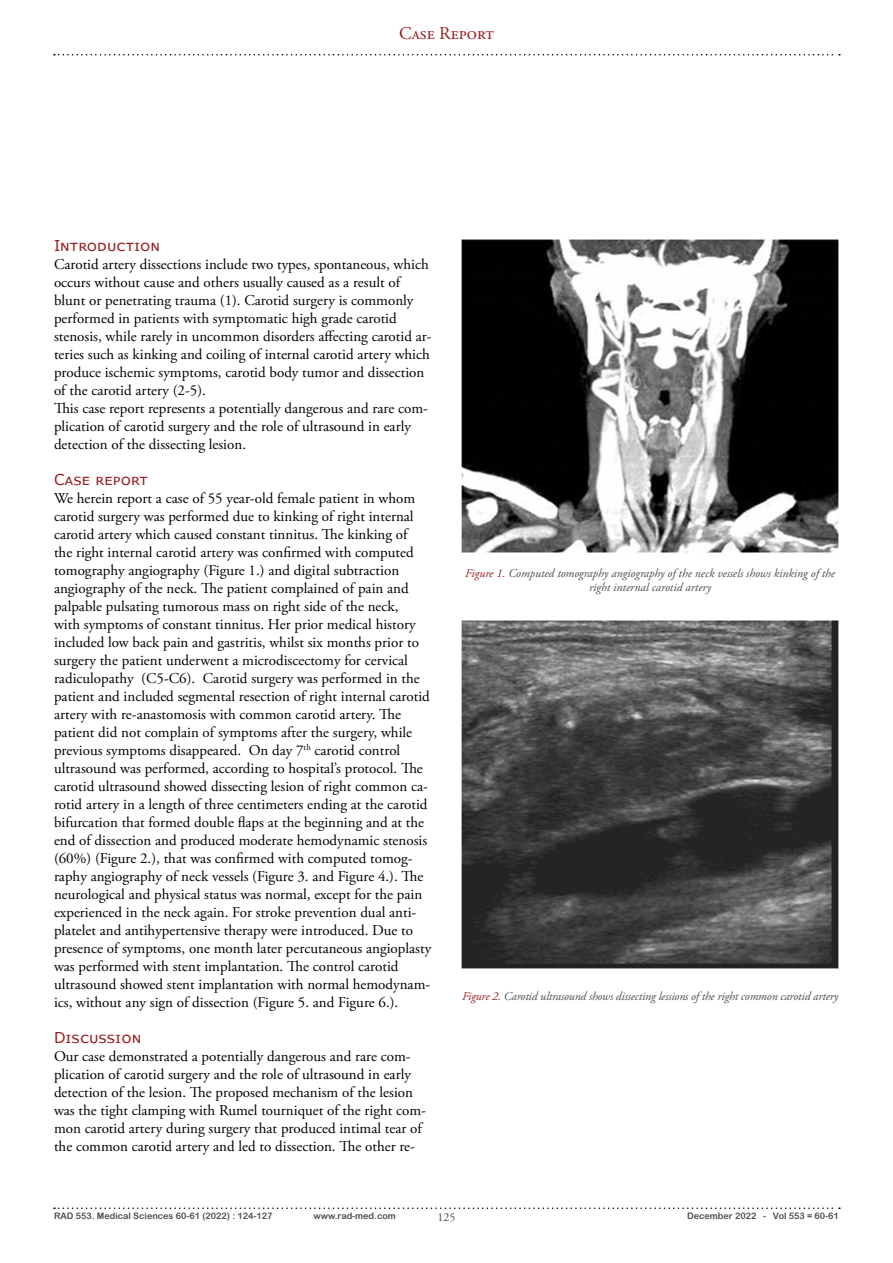
<style>
.page{position:relative;width:893px;height:1263px;background:#fff}
.page>*{position:absolute;margin:0;border:0;box-sizing:border-box;transform-origin:0 0}
.t1{font:18px "Adobe Garamond Pro";color:#981e20}
.t2{font:15px/18px "Adobe Garamond Pro";color:#000}
.t3{font:15px "Verdana";color:#981e20}
.t4{font:italic 12px/14.4px "Adobe Garamond Pro";color:#4e4e4e;text-align:center}
.t5{font:12px "Adobe Garamond Pro";color:#4e4e4e}
.t6{font:9px "Arial Rounded MT Bold";color:#4e4e4e}
.s1{color:#981e20}
</style>
<div class="page">
<svg style="left:54px;top:54px;width:786px;height:2px"></svg>
<svg style="left:54px;top:1207px;width:786px;height:2px"></svg>
<img style="left:461px;top:239px;width:378px;height:313px">
<img style="left:461px;top:621px;width:378px;height:347px">
<p class="t1" style="left:399px;top:23px;width:96px">Case Report</p>
<p class="t3" style="left:54px;top:235px;width:108px">Introduction</p>
<p class="t2" style="left:54px;top:256px;width:379px">Carotid artery dissections include two types, spontaneous, which occurs without cause and others usually caused as a result of blunt or penetrating trauma (1). Carotid surgery is commonly performed in patients with symptomatic high grade carotid stenosis, while rarely in uncommon disorders affecting carotid ar&shy;teries such as kinking and coiling of internal carotid artery which produce ischemic symptoms, carotid body tumor and dissection of the carotid artery (2-5).<br>This case report represents a potentially dangerous and rare com&shy;plication of carotid surgery and the role of ultrasound in early detection of the dissecting lesion.</p>
<p class="t3" style="left:54px;top:469px;width:95px">Case report</p>
<p class="t2" style="left:54px;top:490px;width:379px">We herein report a case of 55 year-old female patient in whom carotid surgery was performed due to kinking of right internal carotid artery which caused constant tinnitus. The kinking of<br>the right internal carotid artery was confirmed with computed tomography angiography (Figure 1.) and digital subtraction angiography of the neck. The patient complained of pain and palpable pulsating tumorous mass on right side of the neck,<br>with symptoms of constant tinnitus. Her prior medical history included low back pain and gastritis, whilst six months prior to surgery the patient underwent a microdiscectomy for cervical radiculopathy (C5-C6). Carotid surgery was performed in the patient and included segmental resection of right internal carotid artery with re-anastomosis with common carotid artery. The patient did not complain of symptoms after the surgery, while previous symptoms disappeared. On day 7<sup>th</sup> carotid control ultrasound was performed, according to hospital’s protocol. The carotid ultrasound showed dissecting lesion of right common ca&shy;rotid artery in a length of three centimeters ending at the carotid bifurcation that formed double flaps at the beginning and at the end of dissection and produced moderate hemodynamic stenosis (60%) (Figure 2.), that was confirmed with computed tomog&shy;raphy angiography of neck vessels (Figure 3. and Figure 4.). The neurological and physical status was normal, except for the pain experienced in the neck again. For stroke prevention dual anti&shy;platelet and antihypertensive therapy were introduced. Due to presence of symptoms, one month later percutaneous angioplasty was performed with stent implantation. The control carotid ultrasound showed stent implantation with normal hemodynam&shy;ics, without any sign of dissection (Figure 5. and Figure 6.).</p>
<p class="t3" style="left:54px;top:1027px;width:89px">Discussion</p>
<p class="t2" style="left:54px;top:1048px;width:373px">Our case demonstrated a potentially dangerous and rare com&shy;plication of carotid surgery and the role of ultrasound in early detection of the lesion. The proposed mechanism of the lesion was the tight clamping with Rumel tourniquet of the right com&shy;mon carotid artery during surgery that produced intimal tear of the common carotid artery and led to dissection. The other re-</p>
<p class="t4" style="left:465px;top:566px;width:371px"><span class="s1">Figure 1.</span> Computed tomography angiography of the neck vessels shows kinking of the right internal carotid artery</p>
<p class="t4" style="left:462px;top:989px;width:378px"><span class="s1">Figure 2.</span> Carotid ultrasound shows dissecting lessions of the right common carotid artery</p>
<p class="t6" style="left:54px;top:1210px;width:220px">RAD 553. Medical Sciences 60-61 (2022) : 124-127</p>
<p class="t6" style="left:314px;top:1210px;width:84px">www.rad-med.com</p>
<p class="t5" style="left:437px;top:1210px;width:19px">125</p>
<p class="t6" style="left:687px;top:1210px;width:153px">December 2022 - Vol 553 = 60-61</p>
</div>
